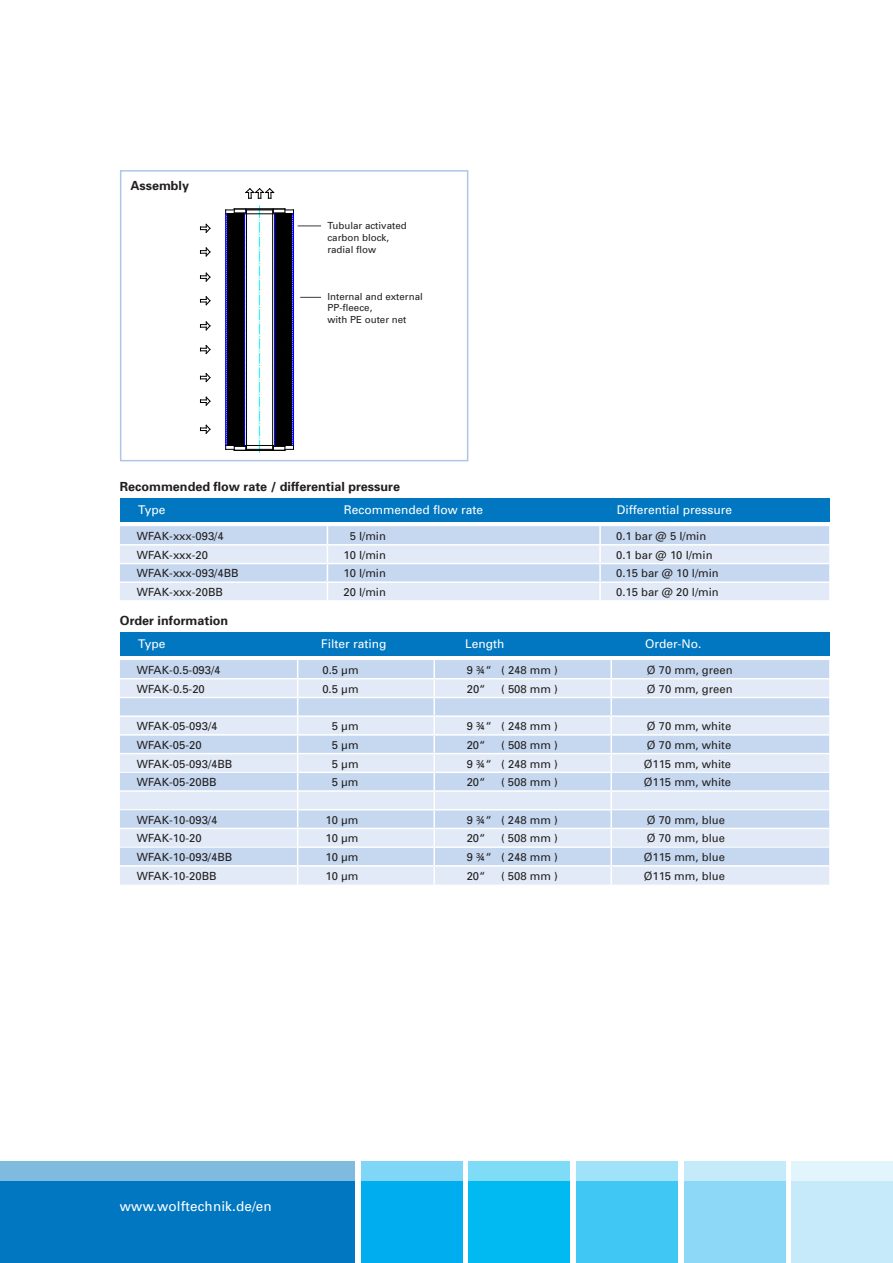
<style>
.page{position:relative;width:893px;height:1263px;background:#fff}
.page>*{position:absolute;margin:0;border:0;box-sizing:border-box;transform-origin:0 0}
.t1{font:13.5px "Univers";letter-spacing:.01em;color:#fff}
.t2{font:700 12.6px "Univers";color:#231f20}
.t3{font:12px "Univers";color:#fff}
.t4{font:11.25px "Univers";color:#231f20}
.t5{font:9.75px/11.7px "Univers";color:#231f20}
</style>
<div class="page">
<div style="left:120px;top:660px;width:709px;height:18px;background:#c6d8ef"></div>
<svg style="left:120px;top:679px;width:709px;height:205px;background:#d5e2f2"></svg>
<svg style="left:297px;top:660px;width:1px;height:224px"></svg>
<svg style="left:610px;top:660px;width:2px;height:224px"></svg>
<hr style="left:120px;top:678px;width:178px;height:1px;background:#fff">
<hr style="left:611px;top:678px;width:218px;height:1px;background:#fff">
<hr style="left:120px;top:715px;width:178px;height:2px;background:#fff">
<hr style="left:611px;top:715px;width:218px;height:2px;background:#fff">
<hr style="left:120px;top:753px;width:178px;height:1px;background:#fff">
<hr style="left:611px;top:753px;width:218px;height:1px;background:#fff">
<hr style="left:120px;top:790px;width:178px;height:2px;background:#fff">
<hr style="left:611px;top:790px;width:218px;height:2px;background:#fff">
<hr style="left:120px;top:828px;width:178px;height:1px;background:#fff">
<hr style="left:611px;top:828px;width:218px;height:1px;background:#fff">
<hr style="left:120px;top:865px;width:178px;height:2px;background:#fff">
<hr style="left:611px;top:865px;width:218px;height:2px;background:#fff">
<hr style="left:120px;top:697px;width:178px;height:1px;background:#fff">
<hr style="left:611px;top:697px;width:218px;height:1px;background:#fff">
<hr style="left:120px;top:734px;width:178px;height:2px;background:#fff">
<hr style="left:611px;top:734px;width:218px;height:2px;background:#fff">
<hr style="left:120px;top:772px;width:177px;height:1px;background:#fff">
<hr style="left:612px;top:772px;width:217px;height:1px;background:#fff">
<hr style="left:120px;top:809px;width:177px;height:1px;background:#fff">
<hr style="left:612px;top:809px;width:217px;height:1px;background:#fff">
<hr style="left:120px;top:847px;width:177px;height:1px;background:#fff">
<hr style="left:612px;top:847px;width:217px;height:1px;background:#fff">
<svg style="left:433px;top:660px;width:2px;height:224px"></svg>
<hr style="left:298px;top:678px;width:136px;height:1px;background:#fff">
<hr style="left:434px;top:678px;width:177px;height:1px;background:#fff">
<hr style="left:298px;top:715px;width:136px;height:2px;background:#fff">
<hr style="left:434px;top:715px;width:177px;height:2px;background:#fff">
<hr style="left:298px;top:753px;width:136px;height:1px;background:#fff">
<hr style="left:434px;top:753px;width:177px;height:1px;background:#fff">
<hr style="left:298px;top:790px;width:136px;height:2px;background:#fff">
<hr style="left:434px;top:790px;width:177px;height:2px;background:#fff">
<hr style="left:298px;top:828px;width:136px;height:1px;background:#fff">
<hr style="left:434px;top:828px;width:177px;height:1px;background:#fff">
<hr style="left:298px;top:865px;width:136px;height:2px;background:#fff">
<hr style="left:434px;top:865px;width:177px;height:2px;background:#fff">
<hr style="left:298px;top:697px;width:136px;height:1px;background:#fff">
<hr style="left:434px;top:697px;width:177px;height:1px;background:#fff">
<hr style="left:298px;top:734px;width:136px;height:2px;background:#fff">
<hr style="left:434px;top:734px;width:177px;height:2px;background:#fff">
<hr style="left:298px;top:771px;width:136px;height:2px;background:#fff">
<hr style="left:434px;top:771px;width:176px;height:2px;background:#fff">
<hr style="left:298px;top:809px;width:136px;height:1px;background:#fff">
<hr style="left:434px;top:809px;width:176px;height:1px;background:#fff">
<hr style="left:298px;top:846px;width:136px;height:2px;background:#fff">
<hr style="left:434px;top:846px;width:176px;height:2px;background:#fff">
<div style="left:120px;top:632px;width:709px;height:24px;background:#0077c0"></div>
<svg style="left:120px;top:526px;width:709px;height:74px;background:#d4e1f2"></svg>
<hr style="left:327px;top:544px;width:273px;height:1px;background:#fff">
<hr style="left:600px;top:544px;width:229px;height:1px;background:#fff">
<hr style="left:327px;top:581px;width:273px;height:2px;background:#fff">
<hr style="left:600px;top:581px;width:229px;height:2px;background:#fff">
<hr style="left:327px;top:563px;width:273px;height:1px;background:#fff">
<hr style="left:600px;top:563px;width:229px;height:1px;background:#fff">
<div style="left:120px;top:499px;width:709px;height:23px;background:#0077c0"></div>
<div style="left:120px;top:170px;width:348px;height:291px;border:2px solid #adc6e7"></div>
<svg style="left:200px;top:345px;width:11px;height:9px"></svg>
<svg style="left:200px;top:321px;width:11px;height:10px"></svg>
<svg style="left:200px;top:272px;width:11px;height:10px"></svg>
<svg style="left:200px;top:296px;width:11px;height:9px"></svg>
<svg style="left:200px;top:247px;width:11px;height:10px"></svg>
<svg style="left:200px;top:224px;width:11px;height:9px"></svg>
<svg style="left:200px;top:373px;width:11px;height:9px"></svg>
<svg style="left:200px;top:396px;width:11px;height:10px"></svg>
<svg style="left:200px;top:424px;width:11px;height:10px"></svg>
<svg style="left:245px;top:188px;width:29px;height:11px"></svg>
<svg style="left:225px;top:206px;width:96px;height:246px"></svg>
<svg style="left:354px;top:1181px;width:438px;height:81px"></svg>
<div style="left:361px;top:1161px;width:101px;height:102px;background:#00aeef"></div>
<div style="left:469px;top:1161px;width:101px;height:102px;background:#00baf1"></div>
<div style="left:576px;top:1161px;width:102px;height:102px;background:#40c7f4"></div>
<div style="left:684px;top:1161px;width:101px;height:102px;background:#8dd7f7"></div>
<div style="left:792px;top:1161px;width:101px;height:102px;background:#c6eafa"></div>
<div style="left:0;top:1161px;width:354px;height:102px;background:#0077c0"></div>
<svg style="left:0;top:1161px;width:893px;height:20px;background:#99d3ee"></svg>
<p class="t2" style="left:130px;top:178px;width:60px">Assembly</p>
<p class="t5" style="left:327px;top:220px;width:81px">Tubular activated carbon block, radial flow</p>
<p class="t5" style="left:327px;top:290px;width:97px">Internal and external<br>PP-fleece,<br>with PE outer net</p>
<p class="t2" style="left:120px;top:478px;width:282px">Recommended flow rate / differential pressure</p>
<p class="t3" style="left:138px;top:502px;width:29px">Type</p>
<p class="t3" style="left:344px;top:502px;width:141px">Recommended flow rate</p>
<p class="t3" style="left:617px;top:502px;width:117px">Differential pressure</p>
<p class="t4" style="left:137px;top:529px;width:88px">WFAK-xxx-093/4</p>
<p class="t4" style="left:350px;top:529px;width:38px">5 l/min</p>
<p class="t4" style="left:616px;top:529px;width:92px">0.1 bar @ 5 l/min</p>
<p class="t4" style="left:137px;top:548px;width:73px">WFAK-xxx-20</p>
<p class="t4" style="left:343px;top:548px;width:44px">10 l/min</p>
<p class="t4" style="left:616px;top:548px;width:98px">0.1 bar @ 10 l/min</p>
<p class="t4" style="left:137px;top:566px;width:103px">WFAK-xxx-093/4BB</p>
<p class="t4" style="left:343px;top:566px;width:44px">10 l/min</p>
<p class="t4" style="left:616px;top:566px;width:104px">0.15 bar @ 10 l/min</p>
<p class="t4" style="left:137px;top:585px;width:88px">WFAK-xxx-20BB</p>
<p class="t4" style="left:343px;top:585px;width:44px">20 l/min</p>
<p class="t4" style="left:616px;top:585px;width:104px">0.15 bar @ 20 l/min</p>
<p class="t2" style="left:120px;top:612px;width:110px">Order information</p>
<p class="t3" style="left:138px;top:636px;width:29px">Type</p>
<p class="t3" style="left:321px;top:636px;width:67px">Filter rating</p>
<p class="t3" style="left:465px;top:636px;width:41px">Length</p>
<p class="t3" style="left:645px;top:636px;width:58px">Order-No.</p>
<p class="t4" style="left:137px;top:663px;width:85px">WFAK-0.5-093/4</p>
<p class="t4" style="left:322px;top:663px;width:38px">0.5 µm</p>
<p class="t4" style="left:467px;top:663px;width:93px">9 ¾“ ( 248 mm )</p>
<p class="t4" style="left:647px;top:663px;width:87px">Ø 70 mm, green</p>
<p class="t4" style="left:137px;top:682px;width:69px">WFAK-0.5-20</p>
<p class="t4" style="left:322px;top:682px;width:38px">0.5 µm</p>
<p class="t4" style="left:467px;top:682px;width:20px">20“</p>
<p class="t4" style="left:501px;top:682px;width:58px">( 508 mm )</p>
<p class="t4" style="left:647px;top:682px;width:87px">Ø 70 mm, green</p>
<p class="t4" style="left:137px;top:719px;width:82px">WFAK-05-093/4</p>
<p class="t4" style="left:332px;top:719px;width:28px">5 µm</p>
<p class="t4" style="left:467px;top:719px;width:93px">9 ¾“ ( 248 mm )</p>
<p class="t4" style="left:647px;top:719px;width:86px">Ø 70 mm, white</p>
<p class="t4" style="left:137px;top:738px;width:66px">WFAK-05-20</p>
<p class="t4" style="left:332px;top:738px;width:28px">5 µm</p>
<p class="t4" style="left:467px;top:738px;width:20px">20“</p>
<p class="t4" style="left:501px;top:738px;width:58px">( 508 mm )</p>
<p class="t4" style="left:647px;top:738px;width:86px">Ø 70 mm, white</p>
<p class="t4" style="left:137px;top:756px;width:97px">WFAK-05-093/4BB</p>
<p class="t4" style="left:332px;top:756px;width:28px">5 µm</p>
<p class="t4" style="left:467px;top:756px;width:93px">9 ¾“ ( 248 mm )</p>
<p class="t4" style="left:644px;top:756px;width:89px">Ø115 mm, white</p>
<p class="t4" style="left:137px;top:775px;width:81px">WFAK-05-20BB</p>
<p class="t4" style="left:332px;top:775px;width:28px">5 µm</p>
<p class="t4" style="left:467px;top:775px;width:20px">20“</p>
<p class="t4" style="left:501px;top:775px;width:58px">( 508 mm )</p>
<p class="t4" style="left:644px;top:775px;width:89px">Ø115 mm, white</p>
<p class="t4" style="left:137px;top:813px;width:82px">WFAK-10-093/4</p>
<p class="t4" style="left:325px;top:813px;width:35px">10 µm</p>
<p class="t4" style="left:467px;top:813px;width:93px">9 ¾“ ( 248 mm )</p>
<p class="t4" style="left:647px;top:813px;width:80px">Ø 70 mm, blue</p>
<p class="t4" style="left:137px;top:831px;width:66px">WFAK-10-20</p>
<p class="t4" style="left:325px;top:831px;width:35px">10 µm</p>
<p class="t4" style="left:467px;top:831px;width:20px">20“</p>
<p class="t4" style="left:501px;top:831px;width:58px">( 508 mm )</p>
<p class="t4" style="left:647px;top:831px;width:80px">Ø 70 mm, blue</p>
<p class="t4" style="left:137px;top:850px;width:97px">WFAK-10-093/4BB</p>
<p class="t4" style="left:325px;top:850px;width:35px">10 µm</p>
<p class="t4" style="left:467px;top:850px;width:93px">9 ¾“ ( 248 mm )</p>
<p class="t4" style="left:644px;top:850px;width:83px">Ø115 mm, blue</p>
<p class="t4" style="left:137px;top:869px;width:81px">WFAK-10-20BB</p>
<p class="t4" style="left:325px;top:869px;width:35px">10 µm</p>
<p class="t4" style="left:467px;top:869px;width:20px">20“</p>
<p class="t4" style="left:501px;top:869px;width:58px">( 508 mm )</p>
<p class="t4" style="left:644px;top:869px;width:83px">Ø115 mm, blue</p>
<p class="t1" style="left:120px;top:1197px;width:153px">www.wolftechnik.de/en</p>
</div>
